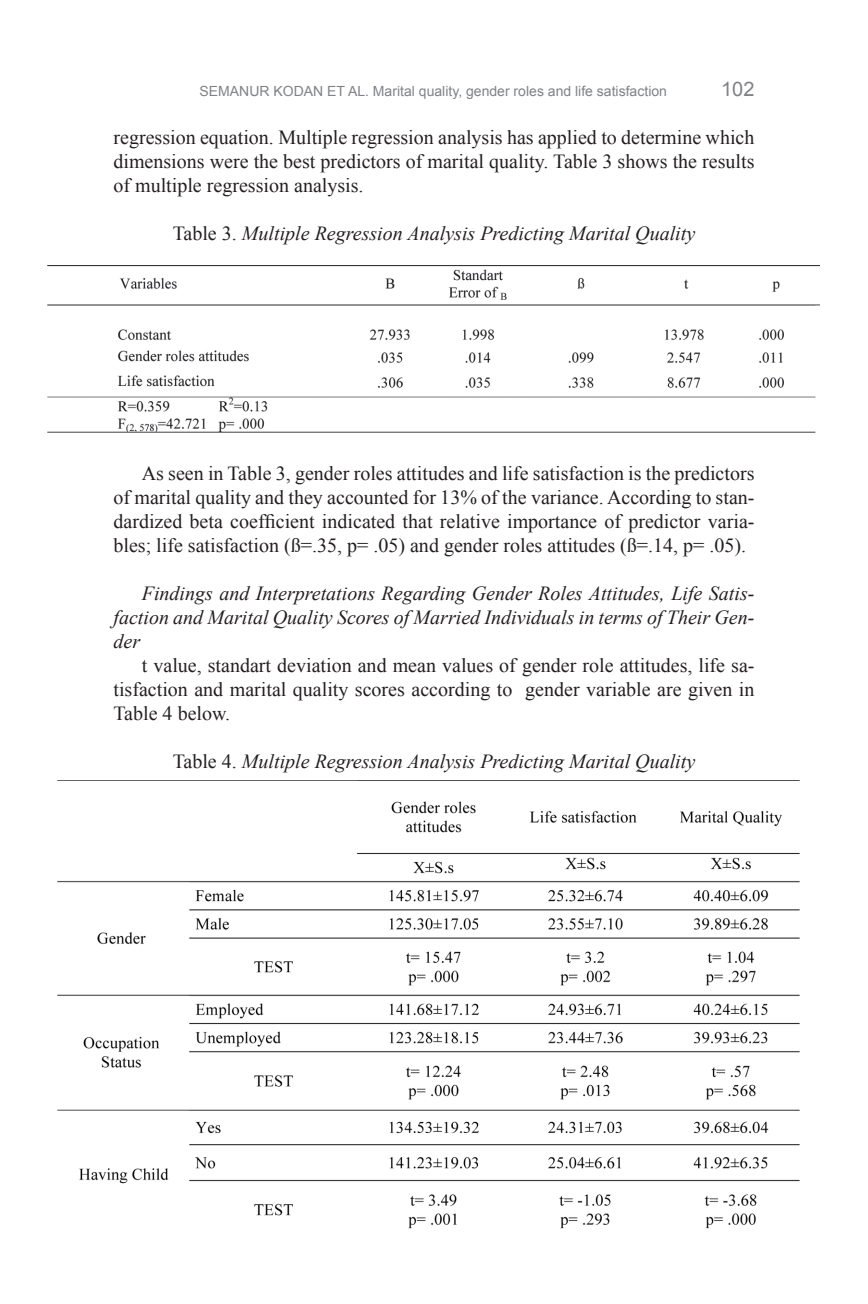
<style>
.page{position:relative;width:868px;height:1304px;background:#fff}
.page>*{position:absolute;margin:0;border:0;box-sizing:border-box;transform-origin:0 0}
.t1{font:20px/24px "Times New Roman";color:#231f20;text-align:justify}
.t2{font:italic 20px/24px "Times New Roman";color:#231f20;text-align:justify}
.t3{font:20px "Arial";color:#808285}
.t4{font:14px "Arial";color:#808285}
.s1{font-style:normal}
</style>
<div class="page">
<img style="left:47px;top:265px;width:772px;height:167px">
<img style="left:57px;top:780px;width:742px;height:449px">
<p class="t4" style="left:199px;top:82px;width:469px">Seman ur Kodan et al. Marital quality, gender roles and life satisfaction</p>
<p class="t3" style="left:721px;top:76px;width:35px">102</p>
<p class="t1" style="left:113px;top:125px;width:642px">regression equation. Multiple regression analysis has applied to determine which dimensions were the best predictors of marital quality. Table 3 shows the results of multiple regression analysis.</p>
<p class="t2" style="left:173px;top:221px;width:524px"><span class="s1">Table 3.</span> Multiple Regression Analysis Predicting Marital Quality</p>
<p class="t1" style="left:113px;top:461px;width:642px;text-indent:28px">As seen in Table 3, gender roles attitudes and life satisfaction is the predictors of marital quality and they accounted for 13% of the variance. According to stan&shy;dardized beta coefficient indicated that relative importance of predictor varia&shy;bles; life satisfaction (ß=.35, p= .05) and gender roles attitudes (ß=.14, p= .05).</p>
<p class="t2" style="left:113px;top:581px;width:642px;text-indent:28px">Findings and Interpretations Regarding Gender Roles Attitudes, Life Satis&shy;faction and Marital Quality Scores of Married Individuals in terms of Their Gen&shy;der</p>
<p class="t1" style="left:113px;top:653px;width:642px;text-indent:28px">t value, standart deviation and mean values of gender role attitudes, life sa&shy;tisfaction and marital quality scores according to gender variable are given in Table 4 below.</p>
<p class="t2" style="left:173px;top:749px;width:524px"><span class="s1">Table 4.</span> Multiple Regression Analysis Predicting Marital Quality</p>
</div>
